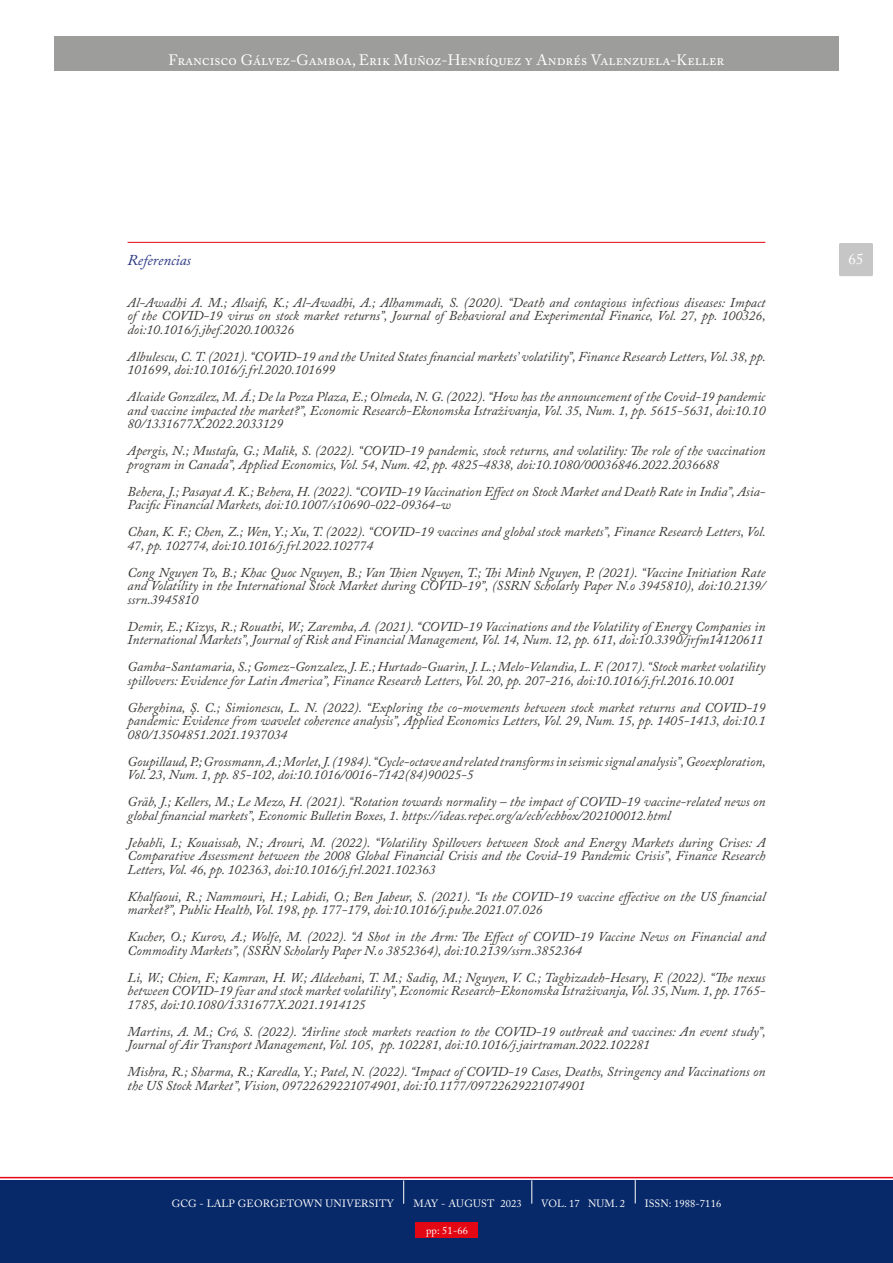
<style>
.page{position:relative;width:893px;height:1263px;background:#fff}
.page>*{position:absolute;margin:0;border:0;box-sizing:border-box;transform-origin:0 0}
.t1{font:15px "Adobe Caslon Pro";letter-spacing:.005em;color:#fff}
.t2{font:italic 15px "Adobe Caslon Pro";letter-spacing:-.005em;color:#283583}
.t3{font:italic 13.5px/13.5px "Adobe Caslon Pro";color:#3a3835}
.t4{font:10.5px "Adobe Caslon Pro";letter-spacing:.01em;color:#fff}
</style>
<div class="page">
<div style="left:54px;top:37px;width:785px;height:34px;background:#9d9d9c"></div>
<div style="left:0;top:1180px;width:893px;height:83px;background:#082969"></div>
<div style="left:839px;top:243px;width:34px;height:33px;background:#c6c6c6;border-radius:2px"></div>
<hr style="left:128px;top:242px;width:637px;height:1px;background:#e30613">
<svg style="left:0;top:1177px;width:893px;height:27px"></svg>
<div style="left:416px;top:1222px;width:62px;height:15px;background:#e30613"></div>
<p class="t1" style="left:169px;top:51px;width:557px">Francisco Gálvez-Gamboa, Erik Muñoz-Henríquez y Andrés Valenzuela-Keller</p>
<p class="t2" style="left:128px;top:251px;width:65px">Referencias</p>
<p class="t3" style="left:128px;top:295px;width:640px;text-align:justify">Al-Awadhi A. M.; Alsaifi, K.; Al-Awadhi, A.; Alhammadi, S. (2020). “Death and contagious infectious diseases: Impact of the COVID-19 virus on stock market returns”, Journal of Behavioral and Experimental Finance, Vol. 27, pp. 100326, doi:10.1016/j.jbef.2020.100326</p>
<p class="t3" style="left:128px;top:349px;width:640px">Albulescu, C. T. (2021). “COVID-19 and the United States financial markets’ volatility”, Finance Research Letters, Vol. 38, pp.<br>101699, doi:10.1016/j.frl.2020.101699</p>
<p class="t3" style="left:128px;top:390px;width:639px;text-align:justify">Alcaide González, M. Á.; De la Poza Plaza, E.; Olmeda, N. G. (2022). “How has the announcement of the Covid-19 pandemic and vaccine impacted the market?”, Economic Research-Ekonomska Istraživanja, Vol. 35, Num. 1, pp. 5615-5631, doi:10.10<br>80/1331677X.2022.2033129</p>
<p class="t3" style="left:128px;top:444px;width:639px">Apergis, N.; Mustafa, G.; Malik, S. (2022). “COVID-19 pandemic, stock returns, and volatility: The role of the vaccination program in Canada”, Applied Economics, Vol. 54, Num. 42, pp. 4825-4838, doi:10.1080/00036846.2022.2036688</p>
<p class="t3" style="left:128px;top:484px;width:639px">Behera, J.; Pasayat A. K.; Behera, H. (2022). “COVID-19 Vaccination Effect on Stock Market and Death Rate in India”, Asia-<br>Pacific Financial Markets, doi:10.1007/s10690-022-09364-w</p>
<p class="t3" style="left:128px;top:525px;width:640px">Chan, K. F.; Chen, Z.; Wen, Y.; Xu, T. (2022). “COVID-19 vaccines and global stock markets”, Finance Research Letters, Vol.<br>47, pp. 102774, doi:10.1016/j.frl.2022.102774</p>
<p class="t3" style="left:128px;top:565px;width:639px;text-align:justify">Cong Nguyen To, B.; Khac Quoc Nguyen, B.; Van Thien Nguyen, T.; Thi Minh Nguyen, P. (2021). “Vaccine Initiation Rate and Volatility in the International Stock Market during COVID-19”, (SSRN Scholarly Paper N.o 3945810), doi:10.2139/ ssrn.3945810</p>
<p class="t3" style="left:128px;top:619px;width:639px">Demir, E.; Kizys, R.; Rouatbi, W.; Zaremba, A. (2021). “COVID-19 Vaccinations and the Volatility of Energy Companies in<br>International Markets”, Journal of Risk and Financial Management, Vol. 14, Num. 12, pp. 611, doi:10.3390/jrfm14120611</p>
<p class="t3" style="left:128px;top:660px;width:639px">Gamba-Santamaria, S.; Gomez-Gonzalez, J. E.; Hurtado-Guarin, J. L.; Melo-Velandia, L. F. (2017). “Stock market volatility spillovers: Evidence for Latin America”, Finance Research Letters, Vol. 20, pp. 207-216, doi:10.1016/j.frl.2016.10.001</p>
<p class="t3" style="left:128px;top:700px;width:639px;text-align:justify">Gherghina, Ş. C.; Simionescu, L. N. (2022). “Exploring the co-movements between stock market returns and COVID‑19 pandemic: Evidence from wavelet coherence analysis”, Applied Economics Letters, Vol. 29, Num. 15, pp. 1405-1413, doi:10.1<br>080/13504851.2021.1937034</p>
<p class="t3" style="left:128px;top:754px;width:640px">Goupillaud, P.; Grossmann, A.; Morlet, J. (1984). “Cycle-octave and related transforms in seismic signal analysis”, Geoexploration,<br>Vol. 23, Num. 1, pp. 85-102, doi:10.1016/0016-7142(84)90025-5</p>
<p class="t3" style="left:128px;top:795px;width:639px">Gräb, J.; Kellers, M.; Le Mezo, H. (2021). “Rotation towards normality – the impact of COVID-19 vaccine-related news on global financial markets”, Economic Bulletin Boxes, 1. https://ideas.repec.org/a/ecb/ecbbox/202100012.html</p>
<p class="t3" style="left:128px;top:835px;width:639px;text-align:justify">Jebabli, I.; Kouaissah, N.; Arouri, M. (2022). “Volatility Spillovers between Stock and Energy Markets during Crises: A Comparative Assessment between the 2008 Global Financial Crisis and the Covid-19 Pandemic Crisis”, Finance Research Letters, Vol. 46, pp. 102363, doi:10.1016/j.frl.2021.102363</p>
<p class="t3" style="left:128px;top:889px;width:639px">Khalfaoui, R.; Nammouri, H.; Labidi, O.; Ben Jabeur, S. (2021). “Is the COVID-19 vaccine effective on the US financial market?”, Public Health, Vol. 198, pp. 177-179, doi:10.1016/j.puhe.2021.07.026</p>
<p class="t3" style="left:128px;top:930px;width:639px">Kucher, O.; Kurov, A.; Wolfe, M. (2022). “A Shot in the Arm: The Effect of COVID-19 Vaccine News on Financial and<br>Commodity Markets”, (SSRN Scholarly Paper N.o 3852364), doi:10.2139/ssrn.3852364</p>
<p class="t3" style="left:128px;top:970px;width:639px;text-align:justify">Li, W.; Chien, F.; Kamran, H. W.; Aldeehani, T. M.; Sadiq, M.; Nguyen, V. C.; Taghizadeh-Hesary, F. (2022). “The nexus between COVID-19 fear and stock market volatility”, Economic Research-Ekonomska Istraživanja, Vol. 35, Num. 1, pp. 1765- 1785, doi:10.1080/1331677X.2021.1914125</p>
<p class="t3" style="left:128px;top:1024px;width:640px">Martins, A. M.; Cró, S. (2022). “Airline stock markets reaction to the COVID-19 outbreak and vaccines: An event study”,<br>Journal of Air Transport Management, Vol. 105, pp. 102281, doi:10.1016/j.jairtraman.2022.102281</p>
<p class="t3" style="left:128px;top:1065px;width:639px">Mishra, R.; Sharma, R.; Karedla, Y.; Patel, N. (2022). “Impact of COVID-19 Cases, Deaths, Stringency and Vaccinations on the US Stock Market”, Vision, 09722629221074901, doi:10.1177/09722629221074901</p>
<p class="t4" style="left:172px;top:1197px;width:224px">GCG - LALP GEORGETOWN UNIVERSITY</p>
<p class="t4" style="left:414px;top:1197px;width:110px">MAY - AUGUST 2023</p>
<p class="t4" style="left:541px;top:1197px;width:85px">VOL. 17 NUM. 2</p>
<p class="t4" style="left:645px;top:1197px;width:78px">ISSN: 1988-7116</p>
<p class="t4" style="left:426px;top:1224px;width:43px">pp: 51-66</p>
<p class="t1" style="left:848px;top:250px;width:16px">65</p>
</div>
